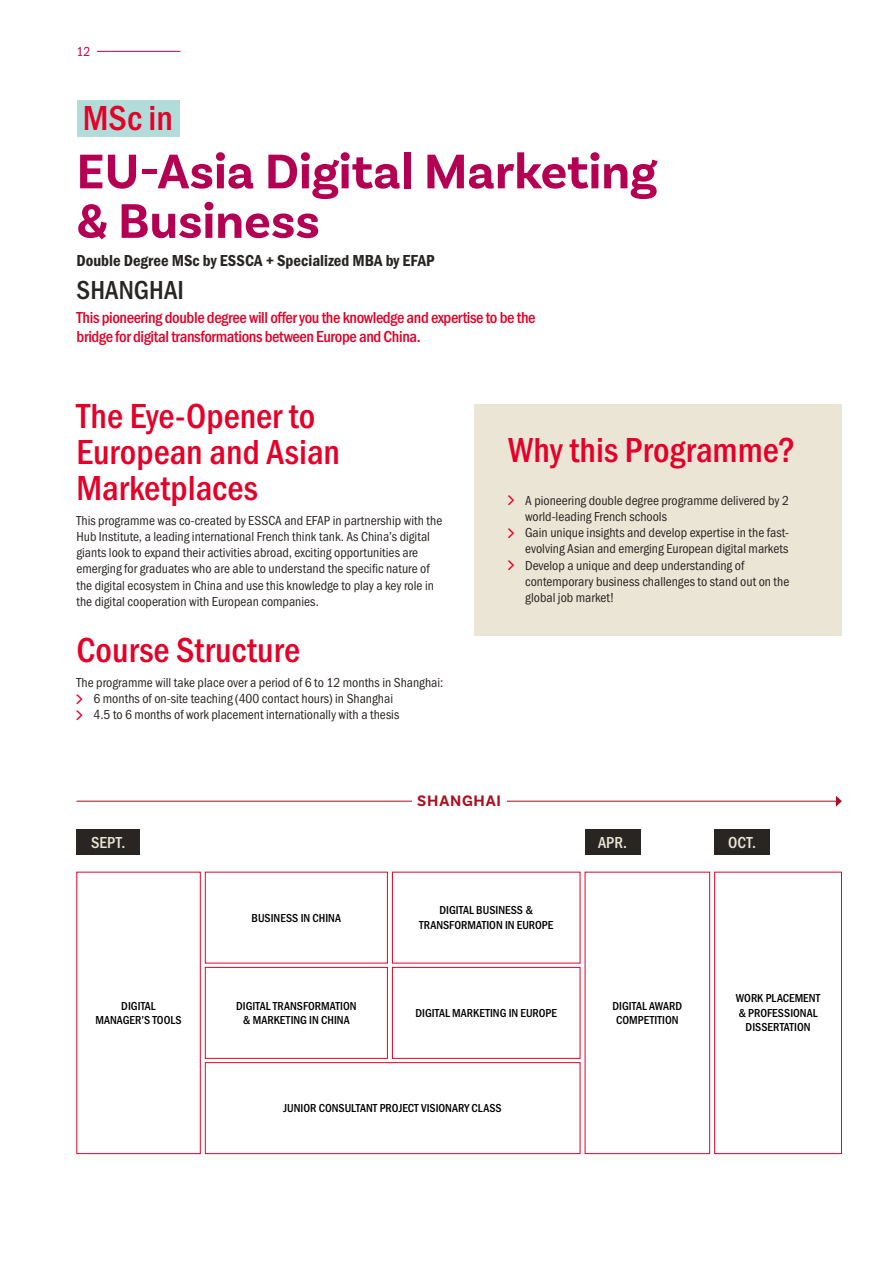
<style>
.page{position:relative;width:893px;height:1263px;background:#fff}
.page>*{position:absolute;margin:0;border:0;box-sizing:border-box;transform-origin:0 0}
.t1{font:700 51px/49.5px "Basic Sans";color:#b40053}
.t2{font:500 36px/36px "Franklin Gothic URW Cond";color:#e40028}
.t3{font:500 27px "Franklin Gothic URW Cond";color:#292523}
.t4{font:500 16.5px/19.8px "Franklin Gothic URW Cond";letter-spacing:-.025em;color:#e40028}
.t5{font:16.5px "Franklin Gothic URW Con Dem";color:#292523}
.t6{font:500 16.5px "Franklin Gothic URW Cond";color:#eae5d5}
.t7{font:700 15.9px "Basic Sans";letter-spacing:.05em;color:#aa0e1f}
.t8{font:13.5px/16.2px "Franklin Gothic URW Cond";color:#292523}
.t9{font:13.5px "Franklin Gothic URW Cond";color:#b40053}
.t10{font:500 12px/14.4px "Franklin Gothic URW Cond";color:#000;text-align:center}
</style>
<div class="page">
<div style="left:77px;top:100px;width:103px;height:37px;background:#b1dcda"></div>
<div style="left:474px;top:404px;width:368px;height:232px;background:#eae5d5"></div>
<div style="left:205px;top:1062px;width:375px;height:92px;border:1px solid #e40028"></div>
<div style="left:205px;top:872px;width:183px;height:91px;border:1px solid #e40028"></div>
<div style="left:205px;top:967px;width:183px;height:92px;border:1px solid #e40028"></div>
<div style="left:392px;top:967px;width:188px;height:92px;border:1px solid #e40028"></div>
<div style="left:585px;top:872px;width:125px;height:282px;border:1px solid #e40028"></div>
<div style="left:76px;top:872px;width:125px;height:282px;border:1px solid #e40028"></div>
<div style="left:714px;top:872px;width:128px;height:282px;border:1px solid #e40028"></div>
<div style="left:76px;top:829px;width:64px;height:26px;background:#292523"></div>
<div style="left:714px;top:829px;width:56px;height:26px;background:#292523"></div>
<div style="left:585px;top:829px;width:55px;height:26px;background:#292523"></div>
<hr style="left:76px;top:801px;width:761px;height:1px;background:#aa0e1f">
<svg style="left:836px;top:796px;width:6px;height:11px"></svg>
<div style="left:412px;top:787px;width:95px;height:29px;background:#fff"></div>
<hr style="left:97px;top:51px;width:83px;height:1px;background:#b40053">
<p class="t9" style="left:77px;top:42px;width:15px">12</p>
<h2 class="t2" style="left:83px;top:98px;width:92px">MSc in</h2>
<h1 class="t1" style="left:77px;top:147px;width:582px">EU-Asia Digital Marketing &amp; Business</h1>
<p class="t5" style="left:77px;top:250px;width:360px">Double Degree MSc by ESSCA + Specialized MBA by EFAP</p>
<h3 class="t3" style="left:77px;top:270px;width:109px">SHANGHAI</h3>
<p class="t4" style="left:77px;top:306px;width:460px">This pioneering double degree will offer you the knowledge and expertise to be the bridge for digital transformations between Europe and China.</p>
<h2 class="t2" style="left:76px;top:396px;width:265px">The Eye-Opener to<br>European and Asian<br>Marketplaces</h2>
<p class="t8" style="left:76px;top:511px;width:367px">This programme was co-created by ESSCA and EFAP in partnership with the Hub Institute, a leading international French think tank. As China’s digital giants look to expand their activities abroad, exciting opportunities are emerging for graduates who are able to understand the specific nature of the digital ecosystem in China and use this knowledge to play a key role in the digital cooperation with European companies.</p>
<h2 class="t2" style="left:76px;top:630px;width:225px">Course Structure</h2>
<p class="t8" style="left:93px;top:673px;width:351px;text-indent:-17px">The programme will take place over a period of 6 to 12 months in Shanghai:<br>6 months of on-site teaching (400 contact hours) in Shanghai<br>4.5 to 6 months of work placement internationally with a thesis</p>
<h2 class="t2" style="left:508px;top:430px;width:289px">Why this Programme?</h2>
<p class="t8" style="left:525px;top:491px;width:266px">A pioneering double degree programme delivered by 2 world-leading French schools<br>Gain unique insights and develop expertise in the fast&shy;evolving Asian and emerging European digital markets Develop a unique and deep understanding of contemporary business challenges to stand out on the global job market!</p>
<p class="t7" style="left:417px;top:791px;width:85px">SHANGHAI</p>
<p class="t6" style="left:91px;top:830px;width:36px">SEPT.</p>
<p class="t6" style="left:598px;top:830px;width:30px">APR.</p>
<p class="t6" style="left:728px;top:830px;width:29px">OCT.</p>
<p class="t10" style="left:252px;top:909px;width:91px">BUSINESS IN CHINA</p>
<p class="t10" style="left:419px;top:902px;width:136px">DIGITAL BUSINESS &amp;<br>TRANSFORMATION IN EUROPE</p>
<p class="t10" style="left:95px;top:998px;width:88px">DIGITAL<br>MANAGER’S TOOLS</p>
<p class="t10" style="left:736px;top:990px;width:86px">WORK PLACEMENT &amp; PROFESSIONAL<br>DISSERTATION</p>
<p class="t10" style="left:415px;top:1005px;width:143px">DIGITAL MARKETING IN EUROPE</p>
<p class="t10" style="left:613px;top:998px;width:71px">DIGITAL AWARD<br>COMPETITION</p>
<p class="t10" style="left:236px;top:998px;width:122px">DIGITAL TRANSFORMATION &amp; MARKETING IN CHINA</p>
<p class="t10" style="left:284px;top:1100px;width:220px">JUNIOR CONSULTANT PROJECT VISIONARY CLASS</p>
</div>
